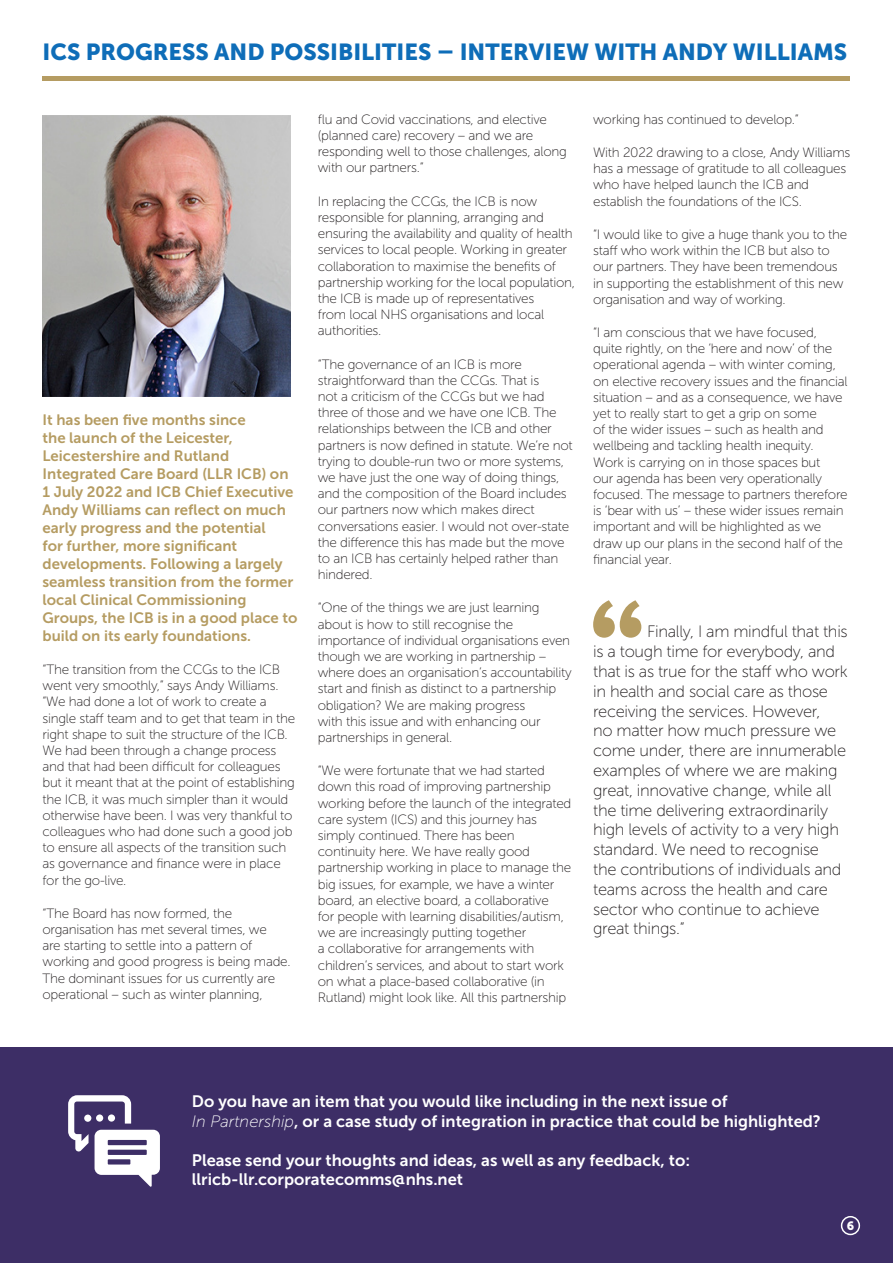
<style>
.page{position:relative;width:893px;height:1263px;background:#fff}
.page>*{position:absolute;margin:0;border:0;box-sizing:border-box;transform-origin:0 0}
.t1{font:23.1px "Museo Sans 900";color:#0e6db8}
.t2{font:16.5px/19.8px "Museo Sans 100";letter-spacing:-.02em;color:#231f20}
.t3{font:16.5px/19.5px "Museo Sans 700";color:#fff}
.t4{font:15px/18px "Museo Sans 700";color:#b59c62}
.t5{font:13.5px/16.2px "Museo Sans 100";letter-spacing:-.02em;color:#231f20}
.t6{font:12px "Museo Sans 900";color:#fff}
.s1{font-family:"Museo Sans 100";font-style:italic}
</style>
<div class="page">
<svg style="left:593px;top:600px;width:48px;height:38px"></svg>
<img style="left:43px;top:116px;width:247px;height:280px">
<div style="left:43px;top:76px;width:807px;height:5px;background:#b59c62"></div>
<div style="left:0;top:1047px;width:893px;height:216px;background:#3d2e66"></div>
<svg style="left:68px;top:1095px;width:92px;height:92px"></svg>
<div style="left:841px;top:1216px;width:19px;height:19px;border:2px solid #fff;border-radius:50%"></div>
<p class="t1" style="left:43px;top:39px;width:806px">ICS PROGRESS AND POSSIBILITIES – INTERVIEW WITH ANDY WILLIAMS</p>
<p class="t4" style="left:43px;top:411px;width:256px">It has been five months since<br>the launch of the Leicester,<br>Leicestershire and Rutland<br>Integrated Care Board (LLR ICB) on<br>1 July 2022 and ICB Chief Executive<br>Andy Williams can reflect on much early progress and the potential<br>for further, more significant developments. Following a largely seamless transition from the former local Clinical Commissioning<br>Groups, the ICB is in a good place to build on its early foundations.</p>
<p class="t5" style="left:43px;top:661px;width:254px">“The transition from the CCGs to the ICB went very smoothly,” says Andy Williams. “We had done a lot of work to create a single staff team and to get that team in the right shape to suit the structure of the ICB.<br>We had been through a change process and that had been difficult for colleagues but it meant that at the point of establishing the ICB, it was much simpler than it would otherwise have been. I was very thankful to colleagues who had done such a good job to ensure all aspects of the transition such as governance and finance were in place for the go-live.</p>
<p class="t5" style="left:43px;top:905px;width:250px">“The Board has now formed, the organisation has met several times, we<br>are starting to settle into a pattern of working and good progress is being made.<br>The dominant issues for us currently are operational – such as winter planning,</p>
<p class="t5" style="left:318px;top:111px;width:251px">flu and Covid vaccinations, and elective (planned care) recovery – and we are responding well to those challenges, along with our partners.”</p>
<p class="t5" style="left:318px;top:193px;width:259px">In replacing the CCGs, the ICB is now responsible for planning, arranging and ensuring the availability and quality of health services to local people. Working in greater collaboration to maximise the benefits of partnership working for the local population, the ICB is made up of representatives<br>from local NHS organisations and local authorities.</p>
<p class="t5" style="left:318px;top:356px;width:256px">“The governance of an ICB is more straightforward than the CCGs. That is<br>not a criticism of the CCGs but we had three of those and we have one ICB. The relationships between the ICB and other partners is now defined in statute. We’re not trying to double-run two or more systems, we have just the one way of doing things, and the composition of the Board includes our partners now which makes direct conversations easier. I would not over-state the difference this has made but the move to an ICB has certainly helped rather than hindered.</p>
<p class="t5" style="left:318px;top:600px;width:255px">“One of the things we are just learning about is how to still recognise the importance of individual organisations even though we are working in partnership – where does an organisation’s accountability start and finish as distinct to a partnership obligation? We are making progress<br>with this issue and with enhancing our partnerships in general.</p>
<p class="t5" style="left:318px;top:763px;width:255px">“We were fortunate that we had started down this road of improving partnership working before the launch of the integrated care system (ICS) and this journey has simply continued. There has been continuity here. We have really good partnership working in place to manage the big issues, for example, we have a winter board, an elective board, a collaborative<br>for people with learning disabilities/autism, we are increasingly putting together<br>a collaborative for arrangements with children’s services, and about to start work on what a place-based collaborative (in Rutland) might look like. All this partnership</p>
<p class="t5" style="left:593px;top:111px;width:207px">working has continued to develop.”</p>
<p class="t5" style="left:593px;top:144px;width:259px">With 2022 drawing to a close, Andy Williams has a message of gratitude to all colleagues who have helped launch the ICB and establish the foundations of the ICS.</p>
<p class="t5" style="left:593px;top:226px;width:256px">“I would like to give a huge thank you to the staff who work within the ICB but also to our partners. They have been tremendous in supporting the establishment of this new organisation and way of working.</p>
<p class="t5" style="left:593px;top:324px;width:256px">“I am conscious that we have focused, quite rightly, on the ‘here and now’ of the operational agenda – with winter coming, on elective recovery issues and the financial situation – and as a consequence, we have yet to really start to get a grip on some<br>of the wider issues – such as health and wellbeing and tackling health inequity.<br>Work is carrying on in those spaces but<br>our agenda has been very operationally focused. The message to partners therefore is ‘bear with us’ – these wider issues remain important and will be highlighted as we draw up our plans in the second half of the financial year.</p>
<p class="t2" style="left:593px;top:622px;width:256px;text-indent:54px">Finally, I am mindful that this is a tough time for everybody, and that is as true for the staff who work in health and social care as those receiving the services. However,<br>no matter how much pressure we come under, there are innumerable examples of where we are making great, innovative change, while all the time delivering extraordinarily high levels of activity to a very high standard. We need to recognise<br>the contributions of individuals and teams across the health and care sector who continue to achieve great things.”</p>
<p class="t3" style="left:192px;top:1092px;width:631px">Do you have an item that you would like including in the next issue of<br><span class="s1">In Partnership</span>, or a case study of integration in practice that could be highlighted?</p>
<p class="t3" style="left:192px;top:1150px;width:500px">Please send your thoughts and ideas, as well as any feedback, to: llricb-llr.corporatecomms@nhs.net</p>
<p class="t6" style="left:847px;top:1219px;width:9px">6</p>
</div>
